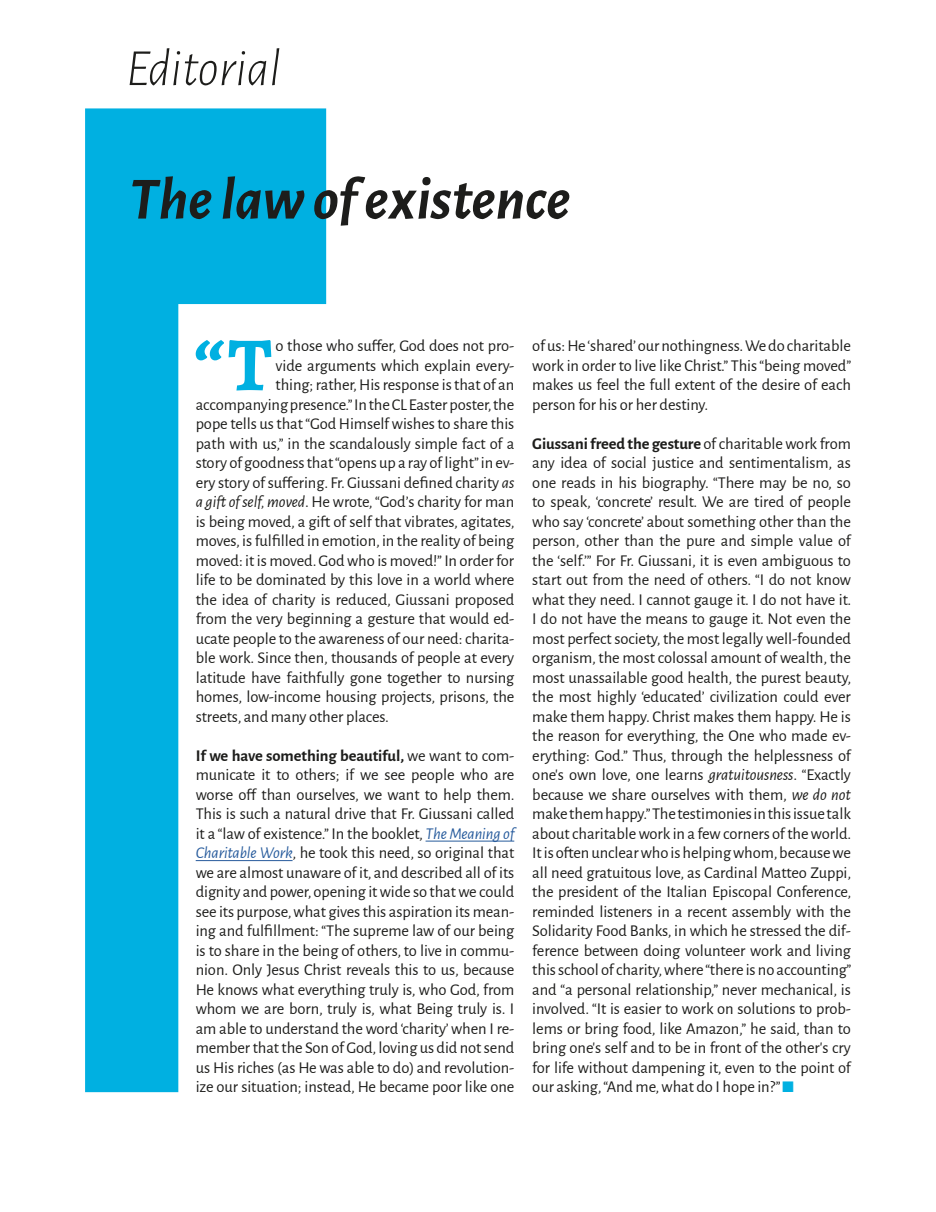
<style>
.page{position:relative;width:936px;height:1212px;background:#fff}
.page>*{position:absolute;margin:0;border:0;box-sizing:border-box;transform-origin:0 0}
.t1{font:700 76.65px "Alegreya";color:#00b0e1}
.t2{font:italic 700 60px "Alegreya Sans";color:#1d1d1b}
.t3{font:italic 300 52.5px "Alegreya Sans";color:#1d1d1b}
.t4{font:16.5px/19.5px "Alegreya Sans";letter-spacing:-.005em;color:#1d1d1b;text-align:justify}
.s1{font-style:italic}
.s2{font-weight:700}
.s3{font-style:italic;color:#275b9c}
</style>
<div class="page">
<svg style="left:85px;top:108px;width:241px;height:984px;fill:#00b0e1"></svg>
<hr style="left:425px;top:841px;width:89px;height:1px;background:#275b9c">
<hr style="left:196px;top:860px;width:96px;height:1px;background:#275b9c">
<h3 class="t3" style="left:126px;top:34px;width:156px">Editorial</h3>
<h2 class="t2" style="left:129px;top:156px;width:443px">The law of existence</h2>
<h1 class="t1" style="left:193px;top:315px;width:80px">“T</h1>
<p class="t4" style="left:275px;top:335px;width:240px">o those who suffer, God does not pro-</p>
<p class="t4" style="left:275px;top:355px;width:240px">vide arguments which explain every-</p>
<p class="t4" style="left:275px;top:374px;width:240px">thing; rather, His response is that of an</p>
<p class="t4" style="left:196px;top:394px;width:320px">accompanying presence.” In the CL Easter poster, the</p>
<p class="t4" style="left:196px;top:413px;width:320px">pope tells us that “God Himself wishes to share this</p>
<p class="t4" style="left:196px;top:433px;width:320px">path with us,” in the scandalously simple fact of a</p>
<p class="t4" style="left:196px;top:452px;width:320px">story of goodness that “opens up a ray of light” in ev-</p>
<p class="t4" style="left:196px;top:472px;width:320px">ery story of suffering. Fr. Giussani defined charity <span class="s1">as</span></p>
<p class="t4" style="left:196px;top:491px;width:320px"><span class="s1">a gift of self, moved</span>. He wrote, “God’s charity for man</p>
<p class="t4" style="left:196px;top:511px;width:320px">is being moved, a gift of self that vibrates, agitates,</p>
<p class="t4" style="left:196px;top:530px;width:320px">moves, is fulfilled in emotion, in the reality of being</p>
<p class="t4" style="left:196px;top:550px;width:320px">moved: it is moved. God who is moved!” In order for</p>
<p class="t4" style="left:196px;top:569px;width:320px">life to be dominated by this love in a world where</p>
<p class="t4" style="left:196px;top:589px;width:320px">the idea of charity is reduced, Giussani proposed</p>
<p class="t4" style="left:196px;top:608px;width:320px">from the very beginning a gesture that would ed-</p>
<p class="t4" style="left:196px;top:628px;width:320px">ucate people to the awareness of our need: charita-</p>
<p class="t4" style="left:196px;top:647px;width:320px">ble work. Since then, thousands of people at every</p>
<p class="t4" style="left:196px;top:667px;width:320px">latitude have faithfully gone together to nursing</p>
<p class="t4" style="left:196px;top:686px;width:320px">homes, low-income housing projects, prisons, the</p>
<p class="t4" style="left:196px;top:706px;width:195px">streets, and many other places.</p>
<p class="t4" style="left:196px;top:745px;width:320px"><span class="s2">If we have something beautiful,</span> we want to com&shy;municate it to others; if we see people who are worse off than ourselves, we want to help them.<br>This is such a natural drive that Fr. Giussani called it a “law of existence.” In the booklet, <span class="s3">The Meaning of Charitable Work</span>, he took this need, so original that we are almost unaware of it, and described all of its dignity and power, opening it wide so that we could see its purpose, what gives this aspiration its mean&shy;ing and fulfillment: “The supreme law of our being is to share in the being of others, to live in commu&shy;nion. Only Jesus Christ reveals this to us, because He knows what everything truly is, who God, from whom we are born, truly is, what Being truly is. I am able to understand the word ‘charity’ when I re&shy;member that the Son of God, loving us did not send us His riches (as He was able to do) and revolution&shy;ize our situation; instead, He became poor like one</p>
<p class="t4" style="left:532px;top:335px;width:320px">of us: He ‘shared’ our nothingness. We do charitable work in order to live like Christ.” This “being moved” makes us feel the full extent of the desire of each person for his or her destiny.</p>
<p class="t4" style="left:532px;top:433px;width:320px"><span class="s2">Giussani freed the gesture</span> of charitable work from any idea of social justice and sentimentalism, as one reads in his biography. “There may be no, so to speak, ‘concrete’ result. We are tired of people who say ‘concrete’ about something other than the person, other than the pure and simple value of the ‘self.’” For Fr. Giussani, it is even ambiguous to start out from the need of others. “I do not know what they need. I cannot gauge it. I do not have it.<br>I do not have the means to gauge it. Not even the most perfect society, the most legally well-founded organism, the most colossal amount of wealth, the most unassailable good health, the purest beauty, the most highly ‘educated’ civilization could ever make them happy. Christ makes them happy. He is the reason for everything, the One who made ev&shy;erything: God.” Thus, through the helplessness of one’s own love, one learns <span class="s1">gratuitousness</span>. “Exactly because we share ourselves with them, <span class="s1">we do not </span>make them happy.” The testimonies in this issue talk about charitable work in a few corners of the world.<br>It is often unclear who is helping whom, because we all need gratuitous love, as Cardinal Matteo Zuppi, the president of the Italian Episcopal Conference, reminded listeners in a recent assembly with the Solidarity Food Banks, in which he stressed the dif&shy;ference between doing volunteer work and living this school of charity, where “there is no accounting” and “a personal relationship,” never mechanical, is involved. “It is easier to work on solutions to prob&shy;lems or bring food, like Amazon,” he said, than to bring one’s self and to be in front of the other’s cry for life without dampening it, even to the point of our asking, “And me, what do I hope in?”</p>
</div>
